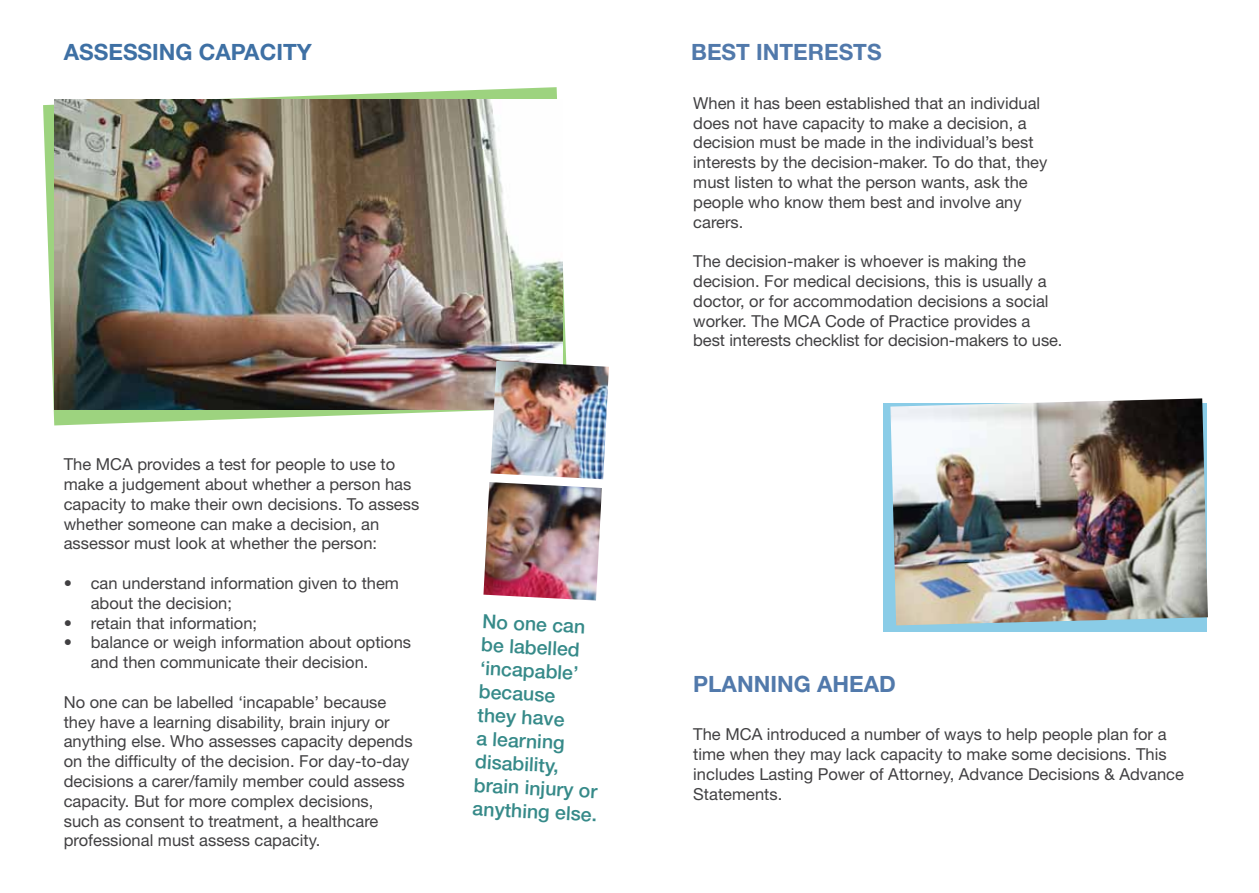
<style>
.page{position:relative;width:1259px;height:893px;background:#fff}
.page>*{position:absolute;margin:0;border:0;box-sizing:border-box;transform-origin:0 0}
.t1{font:700 22.5px "Helvetica Neue";color:#5179ab}
.t2{font:700 22.5px "Helvetica Neue";color:#3e70a4}
.t3{font:500 19.5px/23.4px "Helvetica Neue";color:#368a89}
.t4{font:16.5px/19.8px "Helvetica Neue";color:#414042}
</style>
<div class="page">
<svg style="left:43px;top:87px;width:524px;height:338px"></svg>
<img style="left:54px;top:99px;width:508px;height:310px">
<div style="left:883px;top:403px;width:323px;height:228px;background:#8acce7"></div>
<img style="left:490px;top:361px;width:119px;height:118px">
<img style="left:483px;top:482px;width:119px;height:118px">
<img style="left:890px;top:398px;width:318px;height:227px">
<h1 class="t2" style="left:64px;top:38px;width:249px">ASSESSING CAPACITY</h1>
<p class="t4" style="left:64px;top:454px;width:357px">The MCA provides a test for people to use to make a judgement about whether a person has capacity to make their own decisions. To assess whether someone can make a decision, an assessor must look at whether the person:</p>
<p class="t4" style="left:91px;top:573px;width:310px;text-indent:-27px">• can understand information given to them about the decision;</p>
<p class="t4" style="left:64px;top:612px;width:195px">• retain that information;</p>
<p class="t4" style="left:91px;top:632px;width:322px;text-indent:-27px">• balance or weigh information about options and then communicate their decision.</p>
<p class="t4" style="left:64px;top:692px;width:350px">No one can be labelled ‘incapable’ because they have a learning disability, brain injury or anything else. Who assesses capacity depends on the difficulty of the decision. For day-to-day decisions a carer/family member could assess capacity. But for more complex decisions, such as consent to treatment, a healthcare professional must assess capacity.</p>
<p class="t3" style="left:483px;top:609px;width:126px;rotate:3deg">No one can be labelled ‘incapable’ because<br>they have<br>a learning disability, brain injury or anything else.</p>
<h1 class="t1" style="left:691px;top:38px;width:192px">BEST INTERESTS</h1>
<p class="t4" style="left:693px;top:93px;width:355px">When it has been established that an individual does not have capacity to make a decision, a decision must be made in the individual’s best interests by the decision-maker. To do that, they must listen to what the person wants, ask the people who know them best and involve any carers.</p>
<p class="t4" style="left:693px;top:251px;width:371px">The decision-maker is whoever is making the decision. For medical decisions, this is usually a doctor, or for accommodation decisions a social worker. The MCA Code of Practice provides a best interests checklist for decision-makers to use.</p>
<h1 class="t1" style="left:693px;top:670px;width:204px">PLANNING AHEAD</h1>
<p class="t4" style="left:693px;top:724px;width:492px">The MCA introduced a number of ways to help people plan for a time when they may lack capacity to make some decisions. This includes Lasting Power of Attorney, Advance Decisions &amp; Advance Statements.</p>
</div>
